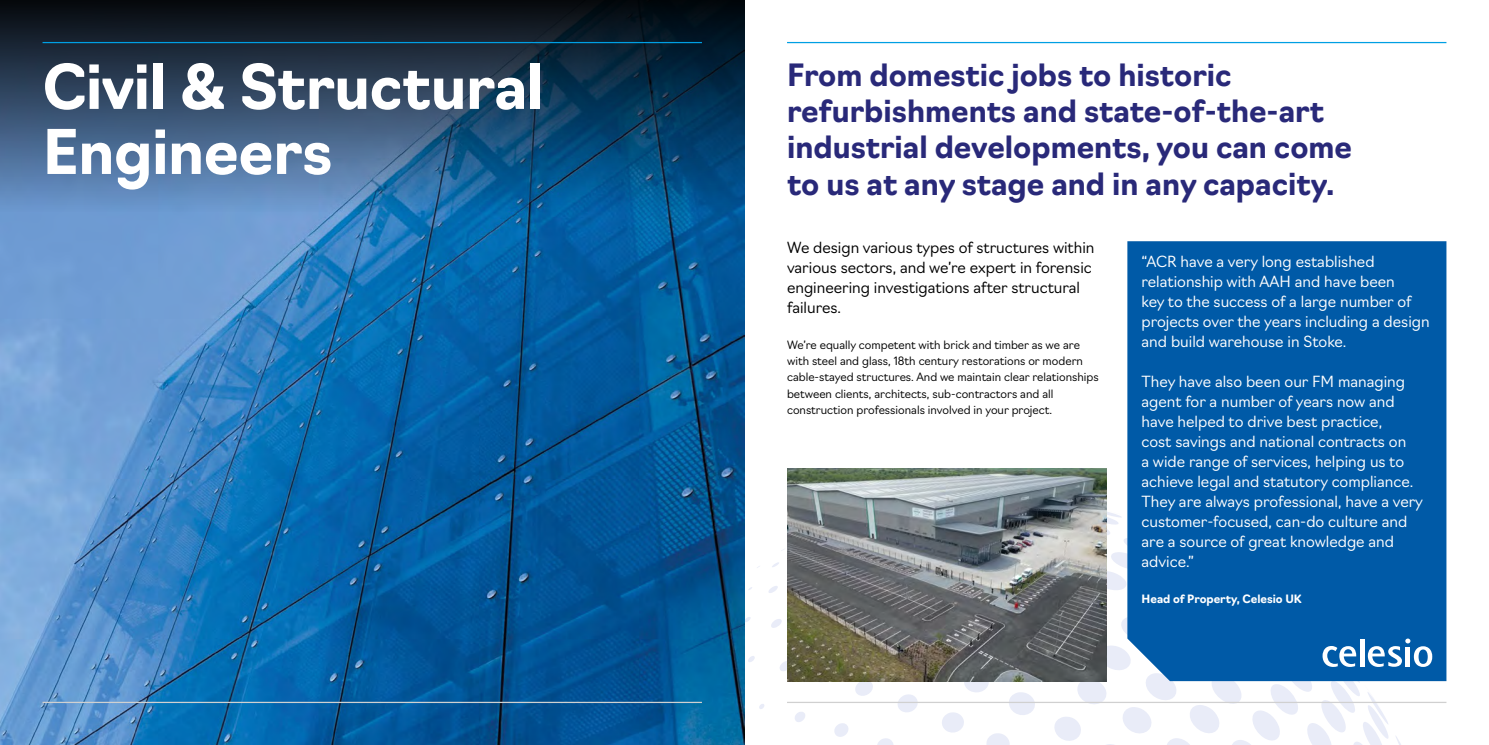
<style>
.page{position:relative;width:1489px;height:745px;background:#fff}
.page>*{position:absolute;margin:0;border:0;box-sizing:border-box;transform-origin:0 0}
.t1{font:700 60px/65px "Navigo";letter-spacing:-.01em;color:#fff}
.t2{font:700 30px/36px "Navigo";color:#292979}
.t3{font:300 15px/20px "Navigo";color:#fff}
.t4{font:300 15px/20px "Navigo";color:#000}
.t5{font:300 11.25px/16.2px "Navigo";color:#000}
.t6{font:700 11.25px "Navigo";color:#fff}
</style>
<div class="page">
<svg style="left:744px;top:496px;width:703px;height:248px"></svg>
<img style="left:0;top:213px;width:744px;height:531px">
<svg style="left:0;top:0;width:744px;height:213px;background:#244666"></svg>
<div style="left:1127px;top:241px;width:319px;height:439px;background:#005aa7"></div>
<div style="left:1359px;top:638px;width:5px;height:28px;background:#fff"></div>
<svg style="left:1322px;top:645px;width:34px;height:21px"></svg>
<svg style="left:1367px;top:638px;width:64px;height:28px"></svg>
<img style="left:787px;top:468px;width:319px;height:212px">
<hr style="left:787px;top:701px;width:659px;height:1px;background:#d0d0d0">
<hr style="left:43px;top:701px;width:659px;height:1px;background:#d0d0d0">
<hr style="left:787px;top:42px;width:659px;height:1px;background:#009fe3">
<hr style="left:43px;top:42px;width:659px;height:1px;background:#009fe3">
<h1 class="t1" style="left:43px;top:50px;width:502px">Civil &amp; Structural<br>Engineers</h1>
<h2 class="t2" style="left:787px;top:55px;width:566px">From domestic jobs to historic refurbishments and state-of-the-art industrial developments, you can come to us at any stage and in any capacity.</h2>
<p class="t4" style="left:787px;top:236px;width:309px">We design various types of structures within various sectors, and we’re expert in forensic engineering investigations after structural failures.</p>
<p class="t5" style="left:787px;top:335px;width:313px">We’re equally competent with brick and timber as we are with steel and glass, 18th century restorations or modern cable-stayed structures. And we maintain clear relationships between clients, architects, sub-contractors and all construction professionals involved in your project.</p>
<p class="t3" style="left:1141px;top:250px;width:289px">“ACR have a very long established relationship with AAH and have been<br>key to the success of a large number of projects over the years including a design and build warehouse in Stoke.</p>
<p class="t3" style="left:1141px;top:370px;width:283px">They have also been our FM managing agent for a number of years now and have helped to drive best practice,<br>cost savings and national contracts on<br>a wide range of services, helping us to achieve legal and statutory compliance.<br>They are always professional, have a very customer-focused, can-do culture and are a source of great knowledge and advice.”</p>
<p class="t6" style="left:1141px;top:590px;width:162px">Head of Property, Celesio UK</p>
</div>
